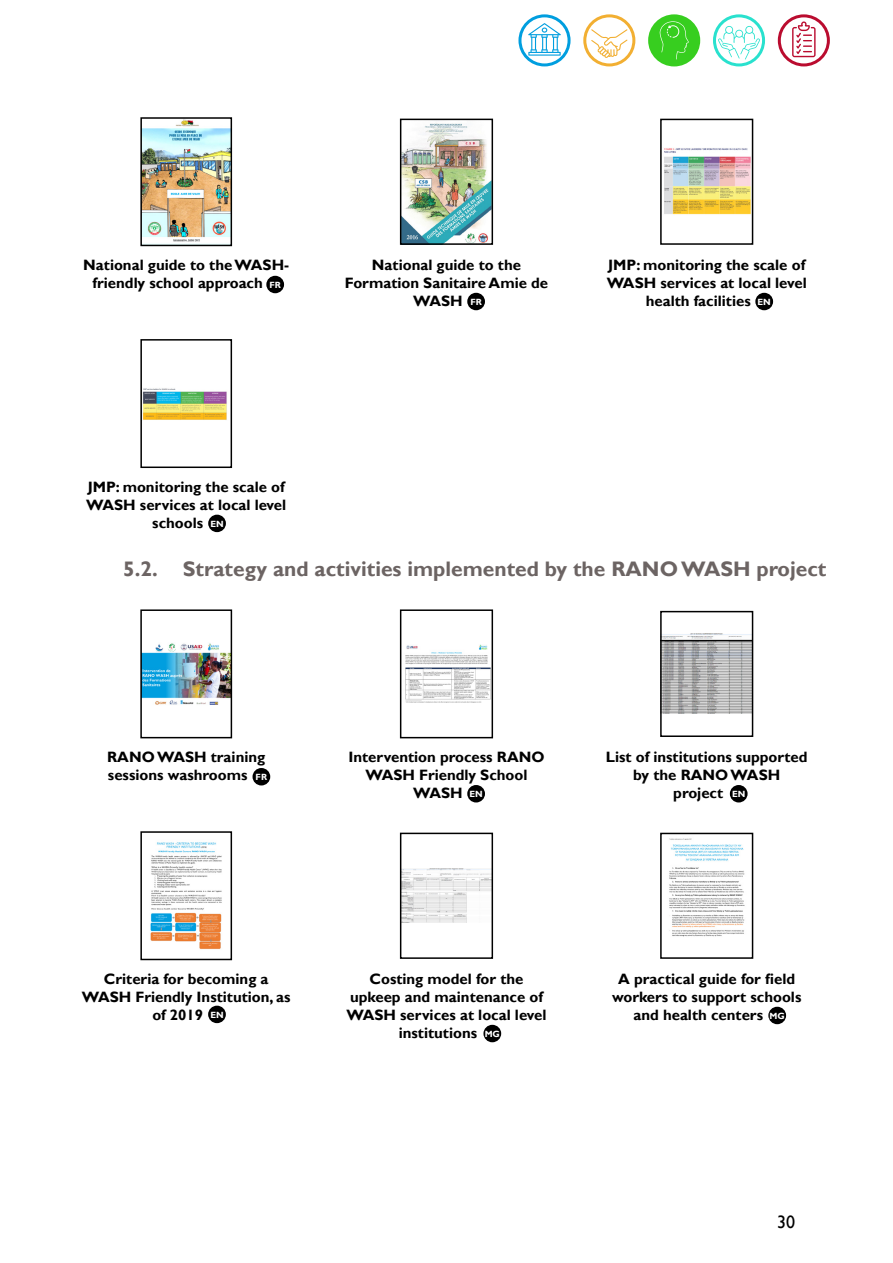
<style>
.page{position:relative;width:893px;height:1263px;background:#fff}
.page>*{position:absolute;margin:0;border:0;box-sizing:border-box;transform-origin:0 0}
.t1{font:700 21px "Gill Sans";color:#6c6463}
.t2{font:18px "Gill Sans";color:#000}
.t3{font:700 15px/18px "Gill Sans";color:#000}
.t4{font:700 9px "Gill Sans";color:#fff}
</style>
<div class="page">
<img style="left:143px;top:120px;width:86px;height:122px">
<div style="left:140px;top:117px;width:92px;height:129px;border:2px solid #000"></div>
<img style="left:403px;top:123px;width:87px;height:119px">
<div style="left:400px;top:119px;width:93px;height:126px;border:2px solid #000"></div>
<img style="left:664px;top:148px;width:86px;height:67px">
<div style="left:660px;top:119px;width:93px;height:126px;border:2px solid #000"></div>
<img style="left:143px;top:388px;width:84px;height:32px">
<div style="left:140px;top:339px;width:92px;height:129px;border:2px solid #000"></div>
<img style="left:143px;top:643px;width:86px;height:62px">
<div style="left:140px;top:609px;width:92px;height:129px;border:2px solid #000"></div>
<img style="left:405px;top:645px;width:85px;height:58px">
<div style="left:400px;top:609px;width:93px;height:129px;border:2px solid #000"></div>
<img style="left:663px;top:634px;width:87px;height:80px">
<div style="left:660px;top:611px;width:93px;height:126px;border:2px solid #000"></div>
<img style="left:150px;top:842px;width:72px;height:108px">
<div style="left:140px;top:831px;width:92px;height:129px;border:2px solid #000"></div>
<img style="left:403px;top:869px;width:87px;height:54px">
<div style="left:400px;top:833px;width:93px;height:126px;border:2px solid #000"></div>
<img style="left:669px;top:838px;width:76px;height:99px">
<div style="left:660px;top:833px;width:93px;height:126px;border:2px solid #000"></div>
<svg style="left:520px;top:16px;width:49px;height:49px"></svg>
<div style="left:518px;top:14px;width:53px;height:52px;border:3px solid #009edf;border-radius:50%"></div>
<svg style="left:585px;top:16px;width:49px;height:49px"></svg>
<div style="left:583px;top:14px;width:52px;height:52px;border:3px solid #f2af32;border-radius:50%"></div>
<div style="left:650px;top:16px;width:49px;height:49px;background:#37ce1f;border-radius:50%"></div>
<div style="left:648px;top:14px;width:52px;height:52px;border:3px solid #37ce1f;border-radius:50%"></div>
<svg style="left:714px;top:16px;width:49px;height:49px"></svg>
<div style="left:713px;top:14px;width:52px;height:52px;border:3px solid #29e1ce;border-radius:50%"></div>
<svg style="left:779px;top:16px;width:49px;height:49px"></svg>
<div style="left:778px;top:14px;width:52px;height:52px;border:3px solid #ba0c2f;border-radius:50%"></div>
<svg style="left:528px;top:23px;width:33px;height:33px"></svg>
<svg style="left:718px;top:26px;width:42px;height:34px"></svg>
<svg style="left:591px;top:29px;width:36px;height:29px"></svg>
<svg style="left:659px;top:21px;width:30px;height:38px"></svg>
<svg style="left:792px;top:21px;width:23px;height:36px"></svg>
<div style="left:266px;top:276px;width:18px;height:17px;background:#000;border-radius:50%"></div>
<div style="left:467px;top:293px;width:18px;height:17px;background:#000;border-radius:50%"></div>
<div style="left:755px;top:293px;width:18px;height:17px;background:#000;border-radius:50%"></div>
<div style="left:208px;top:515px;width:18px;height:17px;background:#000;border-radius:50%"></div>
<div style="left:253px;top:768px;width:17px;height:17px;background:#000;border-radius:50%"></div>
<div style="left:467px;top:785px;width:18px;height:17px;background:#000;border-radius:50%"></div>
<div style="left:730px;top:785px;width:18px;height:17px;background:#000;border-radius:50%"></div>
<div style="left:208px;top:1006px;width:18px;height:17px;background:#000;border-radius:50%"></div>
<div style="left:483px;top:1025px;width:18px;height:17px;background:#000;border-radius:50%"></div>
<div style="left:768px;top:1007px;width:18px;height:17px;background:#000;border-radius:50%"></div>
<p class="t3" style="left:93px;top:256px;width:198px;text-indent:-9px">National guide to the WASH&shy;friendly school approach</p>
<p class="t3" style="left:372px;top:256px;width:151px">National guide to the</p>
<p class="t3" style="left:608px;top:256px;width:198px">JMP: monitoring the scale of</p>
<p class="t3" style="left:607px;top:274px;width:202px">WASH services at local level</p>
<p class="t3" style="left:646px;top:292px;width:107px">health facilities</p>
<p class="t3" style="left:345px;top:274px;width:205px">Formation Sanitaire Amie de</p>
<p class="t3" style="left:413px;top:292px;width:51px">WASH</p>
<p class="t4" style="left:269px;top:279px;width:13px">FR</p>
<p class="t4" style="left:470px;top:296px;width:13px">FR</p>
<p class="t4" style="left:758px;top:296px;width:15px">EN</p>
<p class="t3" style="left:88px;top:478px;width:198px">JMP: monitoring the scale of</p>
<p class="t3" style="left:86px;top:496px;width:202px">WASH services at local level</p>
<p class="t3" style="left:152px;top:514px;width:52px">schools</p>
<h1 class="t1" style="left:123px;top:556px;width:705px">5.2. Strategy and activities implemented by the RANO WASH project</h1>
<p class="t4" style="left:210px;top:518px;width:15px">EN</p>
<p class="t3" style="left:107px;top:748px;width:160px">RANO WASH training sessions washrooms</p>
<p class="t3" style="left:348px;top:748px;width:198px">Intervention process RANO</p>
<p class="t3" style="left:606px;top:748px;width:203px">List of institutions supported</p>
<p class="t3" style="left:633px;top:766px;width:148px">by the RANO WASH</p>
<p class="t3" style="left:673px;top:784px;width:51px">project</p>
<p class="t3" style="left:365px;top:766px;width:163px">WASH Friendly School</p>
<p class="t3" style="left:413px;top:784px;width:51px">WASH</p>
<p class="t4" style="left:256px;top:771px;width:13px">FR</p>
<p class="t4" style="left:469px;top:788px;width:15px">EN</p>
<p class="t4" style="left:732px;top:788px;width:15px">EN</p>
<p class="t3" style="left:104px;top:970px;width:166px">Criteria for becoming a</p>
<p class="t3" style="left:82px;top:988px;width:210px">WASH Friendly Institution, as</p>
<p class="t3" style="left:152px;top:1006px;width:52px">of 2019</p>
<p class="t4" style="left:210px;top:1009px;width:15px">EN</p>
<p class="t3" style="left:369px;top:970px;width:155px">Costing model for the</p>
<p class="t3" style="left:350px;top:988px;width:194px">upkeep and maintenance of</p>
<p class="t3" style="left:346px;top:1006px;width:202px">WASH services at local level</p>
<p class="t3" style="left:399px;top:1024px;width:80px">institutions</p>
<p class="t4" style="left:485px;top:1028px;width:17px">MG</p>
<p class="t3" style="left:618px;top:970px;width:178px">A practical guide for field</p>
<p class="t3" style="left:612px;top:988px;width:191px">workers to support schools</p>
<p class="t3" style="left:633px;top:1006px;width:131px">and health centers</p>
<p class="t4" style="left:770px;top:1010px;width:17px">MG</p>
<p class="t2" style="left:777px;top:1212px;width:19px">30</p>
</div>
